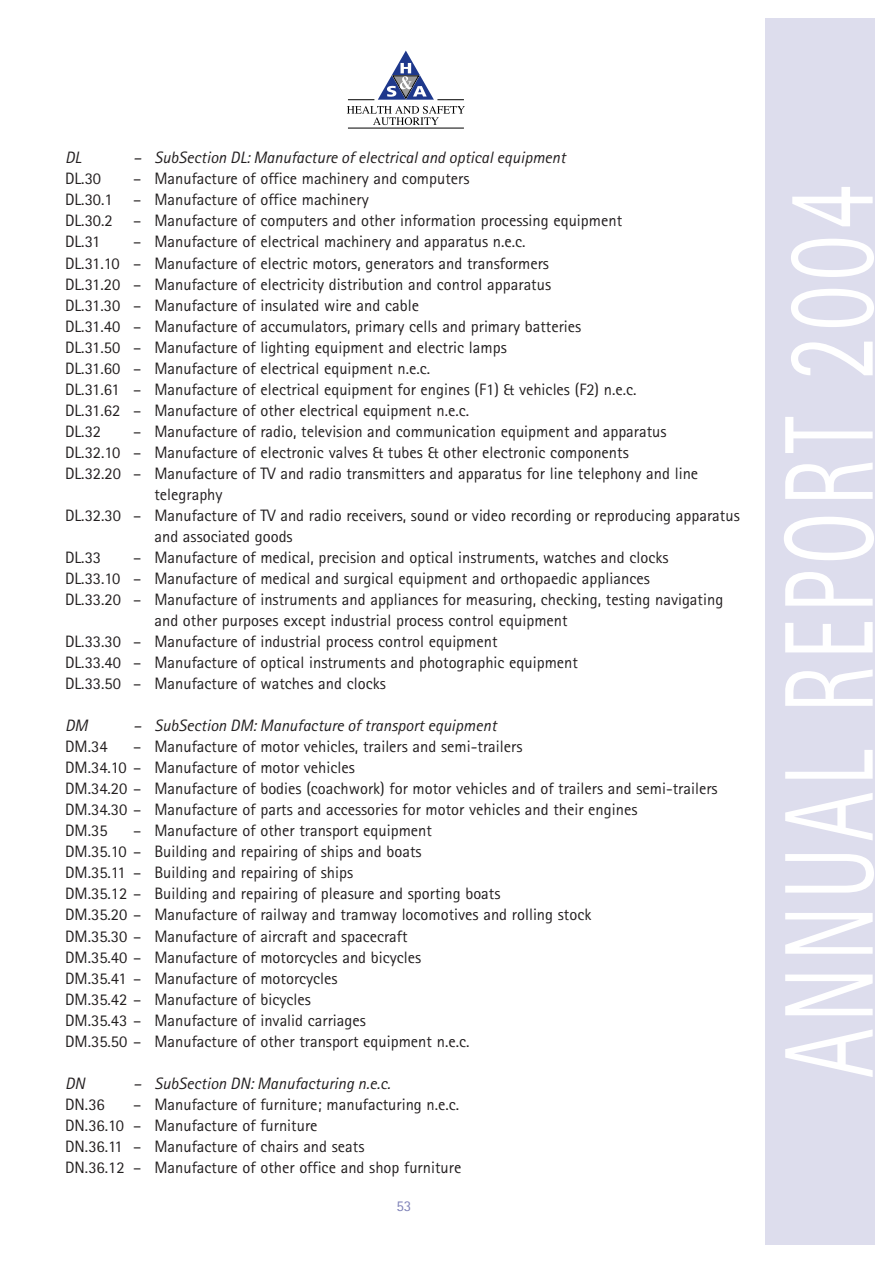
<style>
.page{position:relative;width:893px;height:1263px;background:#fff}
.page>*{position:absolute;margin:0;border:0;box-sizing:border-box;transform-origin:0 0}
.t1{font:126.75px "AT Rotis Sans Serif";letter-spacing:.065em;color:#fff;scale:.7 1}
.t2{font:16.5px/21px "AT Rotis Sans Serif";color:#231f20}
.t3{font:italic 16.5px "AT Rotis Sans Serif";color:#231f20}
.t4{font:15px "AT Rotis Sans Serif";color:#7f82b8}
</style>
<div class="page">
<svg style="left:348px;top:51px;width:116px;height:49px"></svg>
<svg style="left:347px;top:106px;width:118px;height:19px"></svg>
<hr style="left:348px;top:128px;width:116px;height:1px;background:#000">
<div style="left:765px;top:18px;width:109px;height:1227px;background:#dddded"></div>
<p class="t3" style="left:65px;top:152px;width:18px">DL</p>
<p class="t3" style="left:133px;top:152px;width:434px">– SubSection DL: Manufacture of electrical and optical equipment</p>
<p class="t2" style="left:65px;top:170px;width:38px">DL.30</p>
<p class="t2" style="left:65px;top:170px;width:558px;text-indent:68px">– Manufacture of office machinery and computers<br>DL.30.1 – Manufacture of office machinery<br>DL.30.2 – Manufacture of computers and other information processing equipment DL.31</p>
<p class="t2" style="left:65px;top:233px;width:573px;text-indent:68px">– Manufacture of electrical machinery and apparatus n.e.c.<br>DL.31.10 – Manufacture of electric motors, generators and transformers<br>DL.31.20 – Manufacture of electricity distribution and control apparatus<br>DL.31.30 – Manufacture of insulated wire and cable<br>DL.31.40 – Manufacture of accumulators, primary cells and primary batteries DL.31.50 – Manufacture of lighting equipment and electric lamps<br>DL.31.60 – Manufacture of electrical equipment n.e.c.<br>DL.31.61 – Manufacture of electrical equipment for engines (F1) &amp; vehicles (F2) n.e.c.<br>DL.31.62 – Manufacture of other electrical equipment n.e.c.<br>DL.32</p>
<p class="t2" style="left:133px;top:422px;width:535px">– Manufacture of radio, television and communication equipment and apparatus</p>
<p class="t2" style="left:65px;top:443px;width:565px">DL.32.10 – Manufacture of electronic valves &amp; tubes &amp; other electronic components</p>
<p class="t2" style="left:65px;top:464px;width:634px">DL.32.20 – Manufacture of TV and radio transmitters and apparatus for line telephony and line</p>
<p class="t2" style="left:154px;top:485px;width:70px">telegraphy</p>
<p class="t2" style="left:65px;top:506px;width:676px">DL.32.30 – Manufacture of TV and radio receivers, sound or video recording or reproducing apparatus</p>
<p class="t2" style="left:154px;top:527px;width:140px">and associated goods</p>
<p class="t2" style="left:65px;top:548px;width:38px">DL.33</p>
<p class="t2" style="left:133px;top:548px;width:537px">– Manufacture of medical, precision and optical instruments, watches and clocks</p>
<p class="t2" style="left:65px;top:570px;width:586px">DL.33.10 – Manufacture of medical and surgical equipment and orthopaedic appliances</p>
<p class="t2" style="left:65px;top:591px;width:659px">DL.33.20 – Manufacture of instruments and appliances for measuring, checking, testing navigating</p>
<p class="t2" style="left:154px;top:612px;width:415px">and other purposes except industrial process control equipment</p>
<p class="t2" style="left:65px;top:633px;width:434px">DL.33.30 – Manufacture of industrial process control equipment</p>
<p class="t2" style="left:65px;top:654px;width:514px">DL.33.40 – Manufacture of optical instruments and photographic equipment</p>
<p class="t2" style="left:65px;top:675px;width:322px">DL.33.50 – Manufacture of watches and clocks</p>
<p class="t3" style="left:65px;top:719px;width:24px">DM</p>
<p class="t3" style="left:133px;top:719px;width:365px">– SubSection DM: Manufacture of transport equipment</p>
<p class="t2" style="left:65px;top:738px;width:44px">DM.34</p>
<p class="t2" style="left:65px;top:738px;width:654px;text-indent:68px">– Manufacture of motor vehicles, trailers and semi-trailers<br>DM.34.10 – Manufacture of motor vehicles<br>DM.34.20 – Manufacture of bodies (coachwork) for motor vehicles and of trailers and semi-trailers DM.34.30 – Manufacture of parts and accessories for motor vehicles and their engines<br>DM.35</p>
<p class="t2" style="left:65px;top:822px;width:528px;text-indent:68px">– Manufacture of other transport equipment<br>DM.35.10 – Building and repairing of ships and boats<br>DM.35.11 – Building and repairing of ships<br>DM.35.12 – Building and repairing of pleasure and sporting boats<br>DM.35.20 – Manufacture of railway and tramway locomotives and rolling stock DM.35.30 – Manufacture of aircraft and spacecraft<br>DM.35.40 – Manufacture of motorcycles and bicycles<br>DM.35.41 – Manufacture of motorcycles<br>DM.35.42 – Manufacture of bicycles<br>DM.35.43 – Manufacture of invalid carriages<br>DM.35.50 – Manufacture of other transport equipment n.e.c.</p>
<p class="t3" style="left:65px;top:1077px;width:21px">DN</p>
<p class="t3" style="left:133px;top:1077px;width:259px">– SubSection DN: Manufacturing n.e.c.</p>
<p class="t2" style="left:65px;top:1095px;width:41px">DN.36</p>
<p class="t2" style="left:65px;top:1095px;width:398px;text-indent:68px">– Manufacture of furniture; manufacturing n.e.c.<br>DN.36.10 – Manufacture of furniture<br>DN.36.11 – Manufacture of chairs and seats<br>DN.36.12 – Manufacture of other office and shop furniture</p>
<p class="t4" style="left:396px;top:1200px;width:16px">53</p>
<h1 class="t1" style="left:782px;top:1078px;width:1276px;rotate:-90deg">ANNUAL REPORT 2004</h1>
</div>
